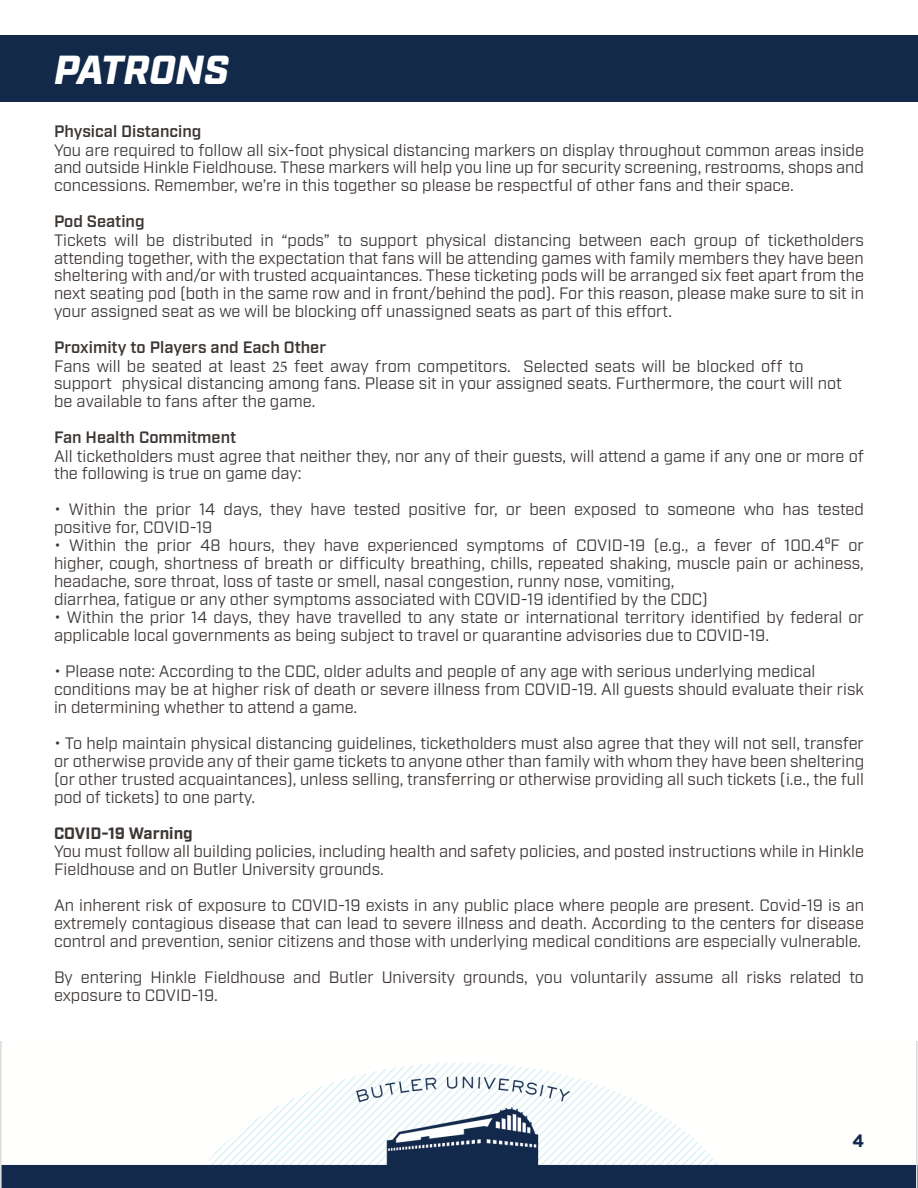
<style>
.page{position:relative;width:918px;height:1188px;background:#fff}
.page>*{position:absolute;margin:0;border:0;box-sizing:border-box;transform-origin:0 0}
.t1{font:italic 900 40.5px "Industry";color:#fff}
.t2{font:700 18px "Industry";color:#10284c}
.t3{font:16.5px/18px "Industry";color:#3c3633}
.t4{font:600 16.5px "Industry";color:#3c3633}
.t5{font:700 16.5px "Industry";color:#3c3633}
.s1{font-weight:600}
.s2{font-family:"Minion Pro"}
</style>
<div class="page">
<img style="left:0;top:1041px;width:918px;height:147px">
<div style="left:0;top:35px;width:918px;height:67px;background:#13294a"></div>
<h1 class="t1" style="left:54px;top:45px;width:177px">PATRONS</h1>
<p class="t4" style="left:54px;top:122px;width:149px">Physical Distancing</p>
<p class="t3" style="left:54px;top:141px;width:812px;text-align:justify">You are required to follow all six-foot physical distancing markers on display throughout common areas inside and outside Hinkle Fieldhouse. These markers will help you line up for security screening, restrooms, shops and concessions. Remember, we’re in this together so please be respectful of other fans and their space.</p>
<p class="t4" style="left:54px;top:212px;width:92px">Pod Seating</p>
<p class="t3" style="left:54px;top:231px;width:812px;text-align:justify">Tickets will be distributed in “pods” to support physical distancing between each group of ticketholders attending together, with the expectation that fans will be attending games with family members they have been sheltering with and/or with trusted acquaintances. These ticketing pods will be arranged six feet apart from the next seating pod (both in the same row and in front/behind the pod). For this reason, please make sure to sit in your assigned seat as we will be blocking off unassigned seats as part of this effort.</p>
<p class="t3" style="left:54px;top:339px;width:789px"><span class="s1">Proximity to Players and Each Other<br></span>Fans will be seated at least <span class="s2">25</span> feet away from competitors. Selected seats will be blocked off to support physical distancing among fans. Please sit in your assigned seats. Furthermore, the court will not be available to fans after the game.</p>
<p class="t4" style="left:54px;top:428px;width:184px">Fan Health Commitment</p>
<p class="t3" style="left:54px;top:447px;width:811px">All ticketholders must agree that neither they, nor any of their guests, will attend a game if any one or more of the following is true on game day:</p>
<p class="t3" style="left:54px;top:501px;width:812px">• Within the prior 14 days, they have tested positive for, or been exposed to someone who has tested positive for, COVID-19</p>
<p class="t3" style="left:54px;top:537px;width:811px">• Within the prior 48 hours, they have experienced symptoms of COVID-19 (e.g., a fever of 100.4⁰F or higher, cough, shortness of breath or difficulty breathing, chills, repeated shaking, muscle pain or achiness, headache, sore throat, loss of taste or smell, nasal congestion, runny nose, vomiting,<br>diarrhea, fatigue or any other symptoms associated with COVID-19 identified by the CDC)</p>
<p class="t3" style="left:54px;top:609px;width:811px">• Within the prior 14 days, they have travelled to any state or international territory identified by federal or applicable local governments as being subject to travel or quarantine advisories due to COVID-19.</p>
<p class="t3" style="left:54px;top:663px;width:812px">• Please note: According to the CDC, older adults and people of any age with serious underlying medical conditions may be at higher risk of death or severe illness from COVID-19. All guests should evaluate their risk in determining whether to attend a game.</p>
<p class="t3" style="left:54px;top:735px;width:812px;text-align:justify">• To help maintain physical distancing guidelines, ticketholders must also agree that they will not sell, transfer or otherwise provide any of their game tickets to anyone other than family with whom they have been sheltering (or other trusted acquaintances), unless selling, transferring or otherwise providing all such tickets (i.e., the full pod of tickets) to one party.</p>
<p class="t5" style="left:54px;top:824px;width:140px">COVID-19 Warning</p>
<p class="t3" style="left:54px;top:843px;width:812px">You must follow all building policies, including health and safety policies, and posted instructions while in Hinkle<br>Fieldhouse and on Butler University grounds.</p>
<p class="t3" style="left:54px;top:897px;width:812px;text-align:justify">An inherent risk of exposure to COVID-19 exists in any public place where people are present. Covid-19 is an extremely contagious disease that can lead to severe illness and death. According to the centers for disease control and prevention, senior citizens and those with underlying medical conditions are especially vulnerable.</p>
<p class="t3" style="left:54px;top:969px;width:812px">By entering Hinkle Fieldhouse and Butler University grounds, you voluntarily assume all risks related to exposure to COVID-19.</p>
<p class="t2" style="left:853px;top:1130px;width:13px">4</p>
</div>
